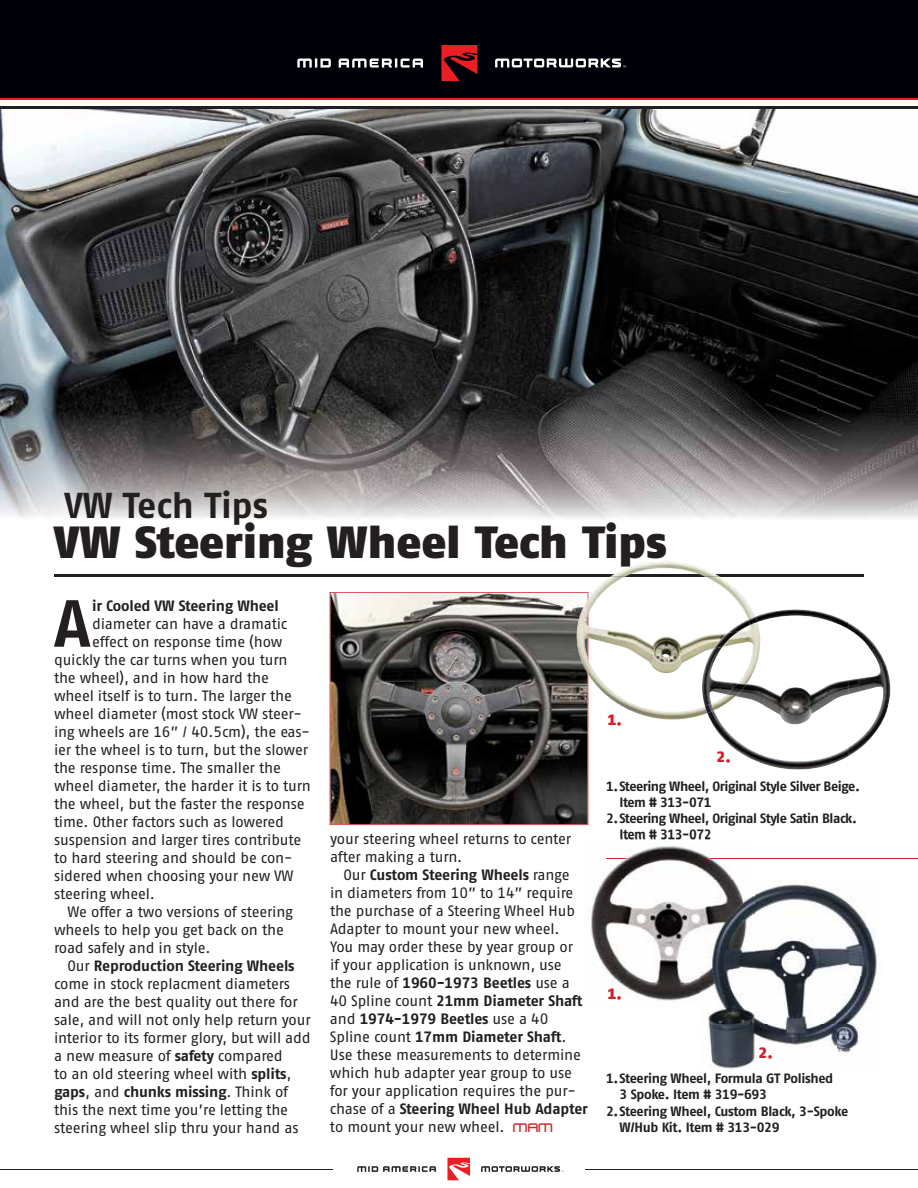
<style>
.page{position:relative;width:918px;height:1188px;background:#fff}
.page>*{position:absolute;margin:0;border:0;box-sizing:border-box;transform-origin:0 0}
.t1{font:66.45px "Fago No Bold Tf";color:#231f20}
.t2{font:45px "Fago No Black Tf";color:#231f20}
.t3{font:36px "Fago No Bold Tf";color:#231f20}
.t4{font:15px/18px "Fago No Regular Tf";letter-spacing:-.015em;color:#231f20}
.t5{font:15px/18px "Fago No Bold Tf";letter-spacing:-.01em;color:#231f20}
.t6{font:15px "Fago No Black Tf";color:#d2232a}
.t7{font:13.5px/16.2px "Fago No Bold Tf";letter-spacing:-.035em;color:#231f20}
.s1{font-family:"Fago No Regular Tf"}
.s2{font-family:"Fago No Bold Tf"}
.s3{font-family:"MAM Wordmark";font-weight:300;font-size:13.5px;color:#d2232a}
</style>
<div class="page">
<hr style="left:606px;top:858px;width:312px;height:1px;background:#d2232a">
<img style="left:0;top:110px;width:918px;height:409px">
<div style="left:0;top:0;width:918px;height:99px;background:#000008"></div>
<svg style="left:441px;top:45px;width:36px;height:36px"></svg>
<svg style="left:297px;top:59px;width:126px;height:9px"></svg>
<svg style="left:495px;top:59px;width:131px;height:9px"></svg>
<hr style="left:0;top:98px;width:918px;height:2px;background:#ed1d24">
<svg style="left:447px;top:1158px;width:23px;height:22px"></svg>
<svg style="left:357px;top:1166px;width:79px;height:6px"></svg>
<svg style="left:481px;top:1166px;width:82px;height:6px"></svg>
<hr style="left:585px;top:1169px;width:333px;height:1px;background:#231f20">
<hr style="left:0;top:1169px;width:333px;height:1px;background:#231f20">
<hr style="left:54px;top:574px;width:810px;height:3px;background:#231f20">
<svg style="left:0;top:106px;width:918px;height:4px;background:#474446"></svg>
<svg style="left:330px;top:592px;width:258px;height:233px;background:#504c49"></svg>
<img style="left:615px;top:567px;width:54px;height:7px">
<img style="left:610px;top:574px;width:110px;height:3px">
<svg style="left:582px;top:600px;width:6px;height:11px"></svg>
<img style="left:588px;top:598px;width:1px;height:77px">
<img style="left:702px;top:609px;width:146px;height:97px">
<img style="left:848px;top:622px;width:42px;height:134px">
<img style="left:714px;top:616px;width:43px;height:80px">
<img style="left:591px;top:838px;width:144px;height:163px">
<img style="left:606px;top:858px;width:129px;height:1px">
<img style="left:621px;top:838px;width:89px;height:1px">
<img style="left:755px;top:881px;width:123px;height:96px">
<img style="left:708px;top:977px;width:168px;height:92px">
<img style="left:700px;top:881px;width:55px;height:126px">
<h3 class="t3" style="left:64px;top:484px;width:205px">VW Tech Tips</h3>
<h2 class="t2" style="left:54px;top:515px;width:614px">VW Steering Wheel Tech Tips</h2>
<h1 class="t1" style="left:54px;top:585px;width:38px">A</h1>
<p class="t5" style="left:92px;top:596px;width:188px">ir Cooled VW Steering Wheel</p>
<p class="t4" style="left:92px;top:614px;width:197px">diameter can have a dramatic</p>
<p class="t4" style="left:92px;top:632px;width:192px">effect on response time (how</p>
<p class="t4" style="left:54px;top:650px;width:235px">quickly the car turns when you turn</p>
<p class="t4" style="left:54px;top:668px;width:216px">the wheel), and in how hard the</p>
<p class="t4" style="left:54px;top:686px;width:239px">wheel itself is to turn. The larger the</p>
<p class="t4" style="left:54px;top:704px;width:249px">wheel diameter (most stock VW steer-</p>
<p class="t4" style="left:54px;top:722px;width:257px">ing wheels are 16” / 40.5cm), the eas-</p>
<p class="t4" style="left:54px;top:740px;width:256px">ier the wheel is to turn, but the slower</p>
<p class="t4" style="left:54px;top:758px;width:228px">the response time. The smaller the</p>
<p class="t4" style="left:54px;top:776px;width:258px">wheel diameter, the harder it is to turn</p>
<p class="t4" style="left:54px;top:794px;width:252px">the wheel, but the faster the response</p>
<p class="t4" style="left:54px;top:812px;width:232px">time. Other factors such as lowered</p>
<p class="t4" style="left:54px;top:830px;width:249px">suspension and larger tires contribute</p>
<p class="t4" style="left:54px;top:848px;width:240px">to hard steering and should be con-</p>
<p class="t4" style="left:54px;top:866px;width:241px">sidered when choosing your new VW</p>
<p class="t4" style="left:54px;top:884px;width:102px">steering wheel.</p>
<p class="t4" style="left:68px;top:902px;width:227px">We offer a two versions of steering</p>
<p class="t4" style="left:54px;top:920px;width:231px">wheels to help you get back on the</p>
<p class="t4" style="left:54px;top:938px;width:158px">road safely and in style.</p>
<p class="t5" style="left:68px;top:956px;width:229px"><span class="s1">Our</span> Reproduction Steering Wheels</p>
<p class="t4" style="left:54px;top:974px;width:258px">come in stock replacment diameters and are the best quality out there for sale, and will not only help return your interior to its former glory, but will add a new measure of <span class="s2">safety</span> compared<br>to an old steering wheel with <span class="s2">splits</span>,</p>
<p class="t5" style="left:54px;top:1082px;width:236px">gaps<span class="s1">, and</span> chunks missing<span class="s1">. Think of</span></p>
<p class="t4" style="left:54px;top:1100px;width:246px">this the next time you’re letting the steering wheel slip thru your hand as</p>
<p class="t4" style="left:330px;top:829px;width:243px">your steering wheel returns to center after making a turn.</p>
<p class="t5" style="left:344px;top:865px;width:228px"><span class="s1">Our</span> Custom Steering Wheels <span class="s1">range</span></p>
<p class="t4" style="left:330px;top:883px;width:247px">in diameters from 10” to 14” require the purchase of a Steering Wheel Hub Adapter to mount your new wheel.<br>You may order these by year group or if your application is unknown, use</p>
<p class="t5" style="left:330px;top:973px;width:254px"><span class="s1">the rule of</span> 1960-1973 Beetles <span class="s1">use a 40 Spline count</span> 21mm Diameter Shaft <span class="s1">and</span> 1974-1979 Beetles <span class="s1">use a 40<br>Spline count</span> 17mm Diameter Shaft<span class="s1">.</span></p>
<p class="t4" style="left:330px;top:1045px;width:253px">Use these measurements to determine which hub adapter year group to use for your application requires the pur-</p>
<p class="t5" style="left:330px;top:1099px;width:259px"><span class="s1">chase of a</span> Steering Wheel Hub Adapter</p>
<p class="t4" style="left:330px;top:1117px;width:224px">to mount your new wheel. <span class="s3">MAM</span></p>
<p class="t6" style="left:608px;top:710px;width:16px">1.</p>
<p class="t6" style="left:717px;top:748px;width:16px">2.</p>
<p class="t7" style="left:620px;top:778px;width:242px;text-indent:-14px">1. Steering Wheel, Original Style Silver Beige.<br>Item # 313-071</p>
<p class="t7" style="left:620px;top:810px;width:239px;text-indent:-14px">2. Steering Wheel, Original Style Satin Black.<br>Item # 313-072</p>
<p class="t6" style="left:608px;top:984px;width:16px">1.</p>
<p class="t6" style="left:759px;top:1044px;width:16px">2.</p>
<p class="t7" style="left:620px;top:1070px;width:215px;text-indent:-14px">1. Steering Wheel, Formula GT Polished<br>3 Spoke. Item # 319-693</p>
<p class="t7" style="left:620px;top:1103px;width:230px;text-indent:-14px">2. Steering Wheel, Custom Black, 3-Spoke<br>W/Hub Kit. Item # 313-029</p>
</div>
